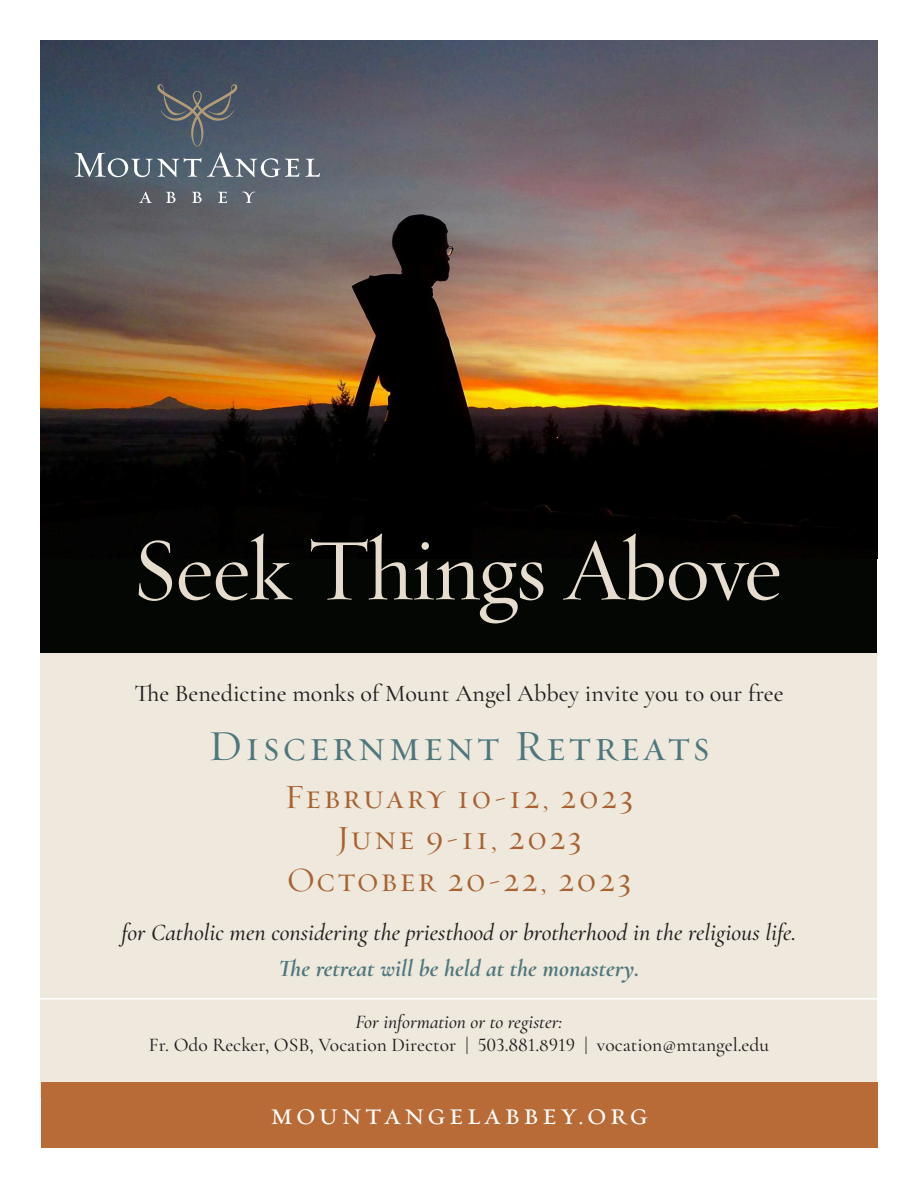
<style>
.page{position:relative;width:918px;height:1188px;background:#fff}
.page>*{position:absolute;margin:0;border:0;box-sizing:border-box;transform-origin:0 0}
.t1{font:43.5px "Requiem Display";letter-spacing:.06em;color:#4e777d}
.t2{font:34.5px "Requiem Display";letter-spacing:.06em;color:#a86232}
.t3{font:30px "Requiem Text";letter-spacing:.11em;color:#fff}
.t4{font:italic 500 24.15px "Cormorant Garamond";color:#231f20}
.t5{font:500 24.15px "Cormorant Garamond";color:#231f20}
.t6{font:italic 700 24.15px "Cormorant Garamond";color:#4e777d}
.t7{font:500 19.5px/23.4px "Cormorant Garamond";color:#231f20;text-align:center}
.s1{font-style:italic}
</style>
<div class="page">
<div style="left:40px;top:646px;width:838px;height:451px;background:#efe9dd"></div>
<div style="left:40px;top:558px;width:838px;height:95px;background:#030602"></div>
<img style="left:40px;top:40px;width:838px;height:518px">
<svg style="left:305px;top:159px;width:15px;height:18px"></svg>
<svg style="left:139px;top:191px;width:13px;height:12px"></svg>
<svg style="left:166px;top:192px;width:10px;height:11px"></svg>
<svg style="left:192px;top:192px;width:10px;height:11px"></svg>
<svg style="left:218px;top:192px;width:9px;height:11px"></svg>
<svg style="left:242px;top:192px;width:14px;height:11px"></svg>
<svg style="left:74px;top:84px;width:225px;height:93px;background:#566270"></svg>
<hr style="left:23px;top:998px;width:872px;height:2px;background:#fff">
<svg style="left:138px;top:533px;width:641px;height:90px"></svg>
<div style="left:41px;top:1082px;width:837px;height:66px;background:#b86b37"></div>
<p class="t5" style="left:134px;top:678px;width:651px">The Benedictine monks of Mount Angel Abbey invite you to our free</p>
<p class="t1" style="left:208px;top:715px;width:503px">Discernment Retreats</p>
<p class="t2" style="left:285px;top:772px;width:350px">February 10-12, 2023</p>
<p class="t2" style="left:336px;top:813px;width:247px">June 9-11, 2023</p>
<p class="t2" style="left:287px;top:855px;width:346px">October 20-22, 2023</p>
<p class="t4" style="left:122px;top:918px;width:676px">for Catholic men considering the priesthood or brotherhood in the religious life.</p>
<p class="t6" style="left:279px;top:953px;width:362px">The retreat will be held at the monastery.</p>
<p class="t7" style="left:149px;top:1010px;width:622px"><span class="s1">For information or to register:<br></span>Fr. Odo Recker, OSB, Vocation Director | 503.881.8919 | vocation@mtangel.edu</p>
<p class="t3" style="left:270px;top:1092px;width:379px">mountangelabbey.org</p>
</div>
